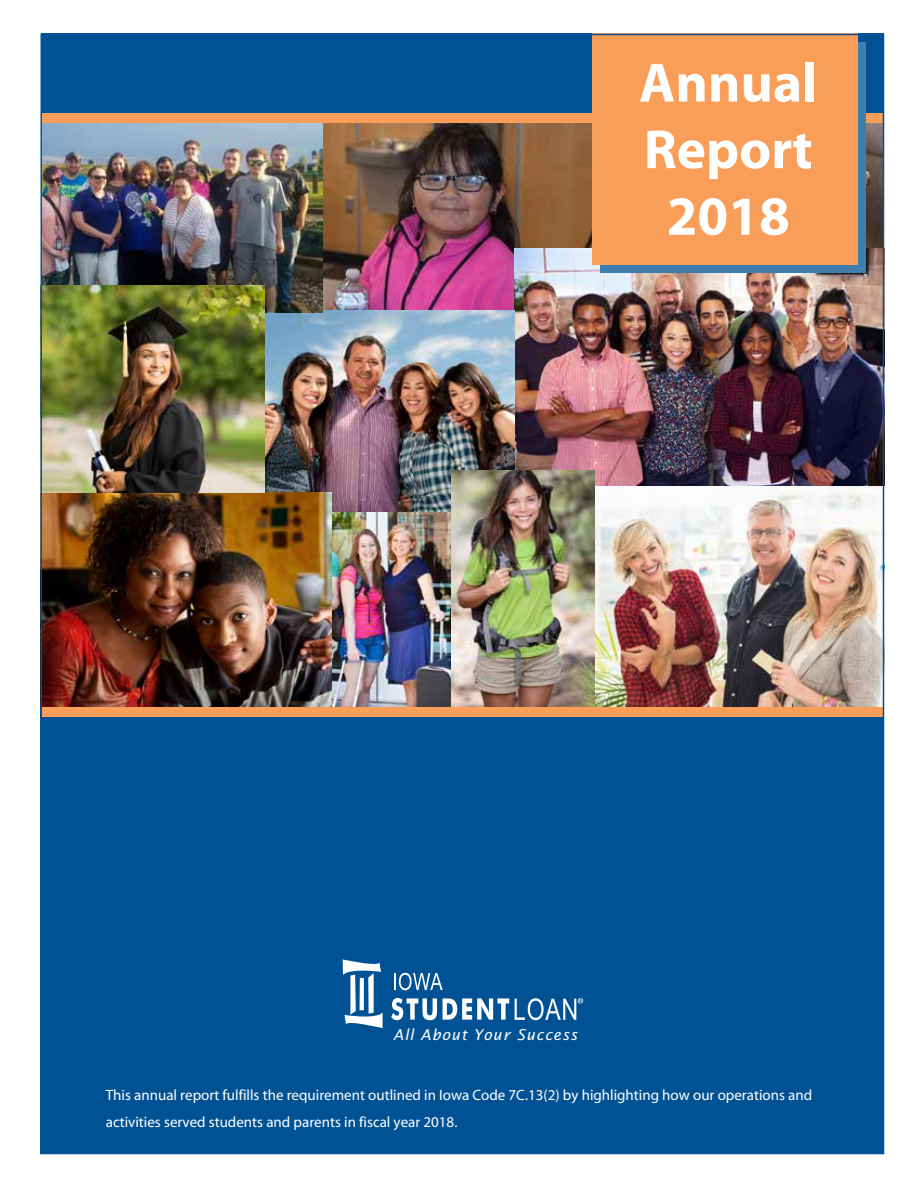
<style>
.page{position:relative;width:918px;height:1188px;background:#fff}
.page>*{position:absolute;margin:0;border:0;box-sizing:border-box;transform-origin:0 0}
.t1{font:700 55.5px/66.6px "Myriad";color:#fff;text-align:center}
.t2{font:15px/27px "Myriad";color:#fff}
.t3{font:italic 15px "Lucida Sans";letter-spacing:.06em;color:#fff}
</style>
<div class="page">
<img style="left:866px;top:123px;width:15px;height:125px">
<img style="left:323px;top:123px;width:270px;height:188px">
<img style="left:514px;top:248px;width:367px;height:239px">
<div style="left:41px;top:33px;width:843px;height:82px;background:#005295"></div>
<div style="left:40px;top:700px;width:844px;height:454px;background:#005295"></div>
<img style="left:332px;top:512px;width:120px;height:195px">
<img style="left:264px;top:311px;width:251px;height:201px">
<img style="left:43px;top:493px;width:289px;height:214px">
<img style="left:594px;top:487px;width:287px;height:220px">
<img style="left:452px;top:470px;width:142px;height:237px">
<img style="left:43px;top:123px;width:280px;height:189px">
<div style="left:42px;top:113px;width:842px;height:10px;background:#f89e59"></div>
<img style="left:43px;top:286px;width:221px;height:207px">
<div style="left:41px;top:707px;width:843px;height:10px;background:#f89e59"></div>
<svg style="left:343px;top:959px;width:40px;height:69px"></svg>
<svg style="left:360px;top:978px;width:4px;height:32px"></svg>
<svg style="left:394px;top:973px;width:49px;height:17px"></svg>
<svg style="left:391px;top:998px;width:46px;height:22px"></svg>
<svg style="left:443px;top:998px;width:66px;height:22px"></svg>
<svg style="left:515px;top:998px;width:68px;height:22px"></svg>
<div style="left:600px;top:43px;width:266px;height:230px;background:#407eaf"></div>
<div style="left:593px;top:33px;width:265px;height:231px;background:#f89e59"></div>
<h1 class="t1" style="left:639px;top:52px;width:180px">Annual<br>Report<br>2018</h1>
<p class="t3" style="left:393px;top:1026px;width:186px">All About Your Success</p>
<p class="t2" style="left:106px;top:1082px;width:708px">This annual report fulfills the requirement outlined in Iowa Code 7C.13(2) by highlighting how our operations and activities served students and parents in fiscal year 2018.</p>
</div>
